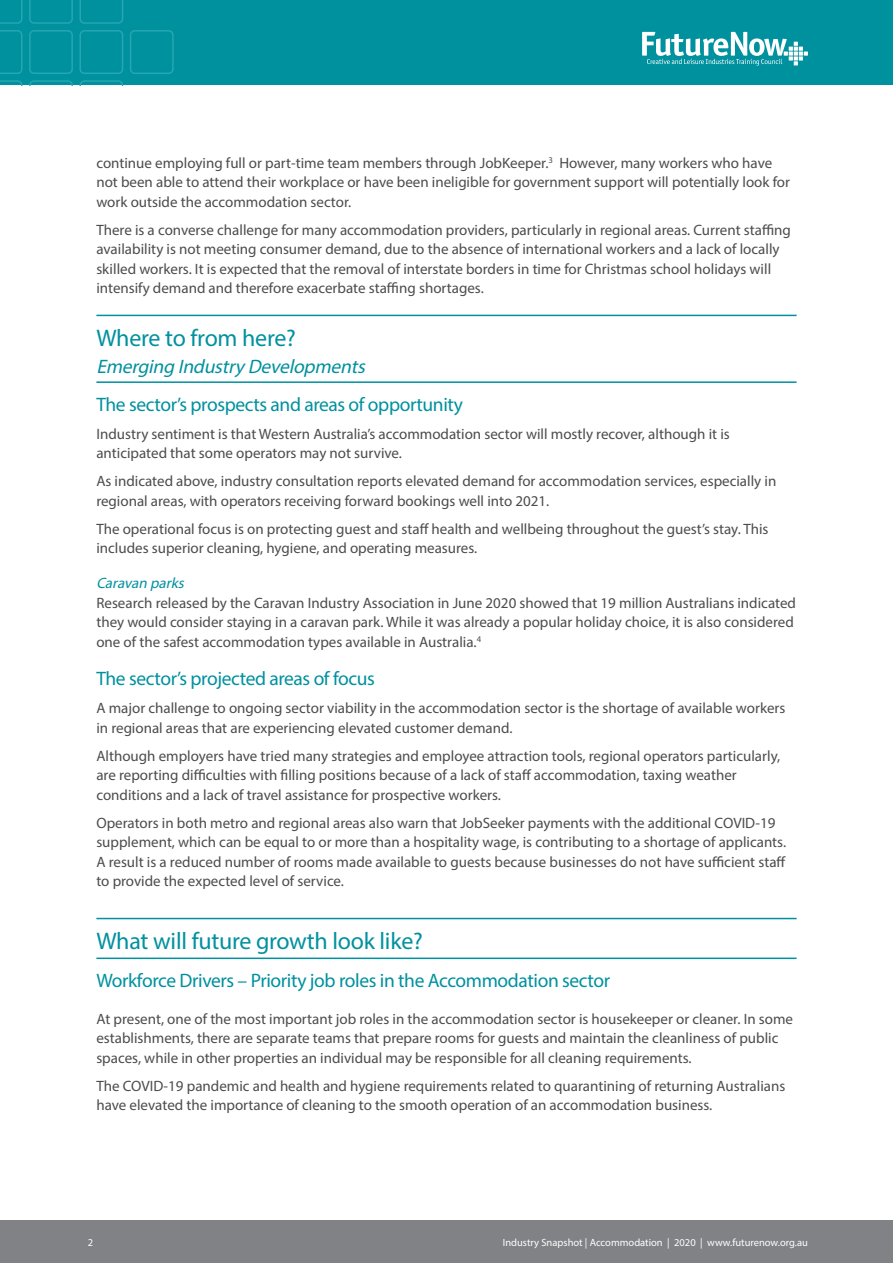
<style>
.page{position:relative;width:893px;height:1263px;background:#fff}
.page>*{position:absolute;margin:0;border:0;box-sizing:border-box;transform-origin:0 0}
.t1{font:24px "Myriad Pro";letter-spacing:-.01em;color:#00919f}
.Subhead{font:19.5px "Myriad Pro";letter-spacing:-.02em;color:#00919f}
.t2{font:italic 19.5px "Myriad Pro";color:#00919f}
.body{font:15px/19.5px "Myriad Pro";color:#4b4c4d}
.Body_italics{font:italic 15px "Myriad Pro";color:#00919f}
.t3{font:10.5px "Myriad Pro";color:#fff}
</style>
<div class="page">
<div style="left:0;top:0;width:893px;height:85px;background:#00919f"></div>
<svg style="left:79px;top:0;width:44px;height:24px"></svg>
<svg style="left:29px;top:0;width:44px;height:24px"></svg>
<svg style="left:0;top:0;width:23px;height:24px"></svg>
<div style="left:130px;top:30px;width:44px;height:44px;border:2px solid #27a6b1;border-radius:4px"></div>
<div style="left:79px;top:30px;width:44px;height:44px;border:2px solid #27a6b1;border-radius:4px"></div>
<div style="left:29px;top:30px;width:44px;height:44px;border:2px solid #27a6b1;border-radius:4px"></div>
<svg style="left:0;top:30px;width:23px;height:44px"></svg>
<svg style="left:79px;top:80px;width:44px;height:5px"></svg>
<svg style="left:29px;top:80px;width:44px;height:5px"></svg>
<svg style="left:0;top:80px;width:23px;height:5px"></svg>
<svg style="left:642px;top:32px;width:166px;height:34px"></svg>
<div style="left:0;top:1220px;width:893px;height:43px;background:#808285"></div>
<hr style="left:96px;top:315px;width:701px;height:1px;background:#00919f">
<hr style="left:96px;top:381px;width:701px;height:2px;background:#00919f">
<hr style="left:96px;top:918px;width:701px;height:1px;background:#00919f">
<hr style="left:96px;top:957px;width:701px;height:2px;background:#00919f">
<p class="body" style="left:96px;top:153px;width:695px">continue employing full or part-time team members through JobKeeper.<sup>3</sup> However, many workers who have not been able to attend their workplace or have been ineligible for government support will potentially look for work outside the accommodation sector.</p>
<p class="body" style="left:96px;top:220px;width:696px">There is a converse challenge for many accommodation providers, particularly in regional areas. Current staffing availability is not meeting consumer demand, due to the absence of international workers and a lack of locally skilled workers. It is expected that the removal of interstate borders in time for Christmas school holidays will intensify demand and therefore exacerbate staffing shortages.</p>
<p class="t1" style="left:96px;top:323px;width:201px">Where to from here?</p>
<p class="t2" style="left:96px;top:354px;width:275px">Emerging IndustryDevelopments</p>
<p class="Subhead" style="left:96px;top:392px;width:368px">The sector’s prospects and areas of opportunity</p>
<p class="body" style="left:96px;top:424px;width:635px">Industry sentiment is that Western Australia’s accommodation sector will mostly recover, although it is anticipated that some operators may not survive.</p>
<p class="body" style="left:96px;top:471px;width:681px">As indicated above, industry consultation reports elevated demand for accommodation services, especially in regional areas, with operators receiving forward bookings well into 2021.</p>
<p class="body" style="left:96px;top:519px;width:674px">The operational focus is on protecting guest and staff health and wellbeing throughout the guest’s stay. This includes superior cleaning, hygiene, and operating measures.</p>
<p class="Body_italics" style="left:96px;top:574px;width:93px">Caravan parks</p>
<p class="body" style="left:96px;top:593px;width:701px">Research released by the Caravan Industry Association in June 2020 showed that 19 million Australians indicated they would consider staying in a caravan park. While it was already a popular holiday choice, it is also considered one of the safest accommodation types available in Australia.<sup>4</sup></p>
<p class="Subhead" style="left:96px;top:666px;width:280px">The sector’s projected areas of focus</p>
<p class="body" style="left:96px;top:698px;width:691px">A major challenge to ongoing sector viability in the accommodation sector is the shortage of available workers in regional areas that are experiencing elevated customer demand.</p>
<p class="body" style="left:96px;top:745px;width:685px">Although employers have tried many strategies and employee attraction tools, regional operators particularly, are reporting difficulties with filling positions because of a lack of staff accommodation, taxing weather conditions and a lack of travel assistance for prospective workers.</p>
<p class="body" style="left:96px;top:812px;width:691px">Operators in both metro and regional areas also warn that JobSeeker payments with the additional COVID-19 supplement, which can be equal to or more than a hospitality wage, is contributing to a shortage of applicants.<br>A result is a reduced number of rooms made available to guests because businesses do not have sufficient staff to provide the expected level of service.</p>
<p class="t1" style="left:96px;top:926px;width:328px">What will future growth look like?</p>
<p class="Subhead" style="left:96px;top:968px;width:515px">Workforce Drivers – Priority job roles in the Accommodation sector</p>
<p class="body" style="left:96px;top:1008px;width:698px">At present, one of the most important job roles in the accommodation sector is housekeeper or cleaner. In some establishments, there are separate teams that prepare rooms for guests and maintain the cleanliness of public spaces, while in other properties an individual may be responsible for all cleaning requirements.</p>
<p class="body" style="left:96px;top:1075px;width:690px">The COVID-19 pandemic and health and hygiene requirements related to quarantining of returning Australians have elevated the importance of cleaning to the smooth operation of an accommodation business.</p>
<p class="t3" style="left:88px;top:1236px;width:7px">2</p>
<p class="t3" style="left:503px;top:1236px;width:307px">Industry Snapshot | Accommodation | 2020 | www.futurenow.org.au</p>
</div>
